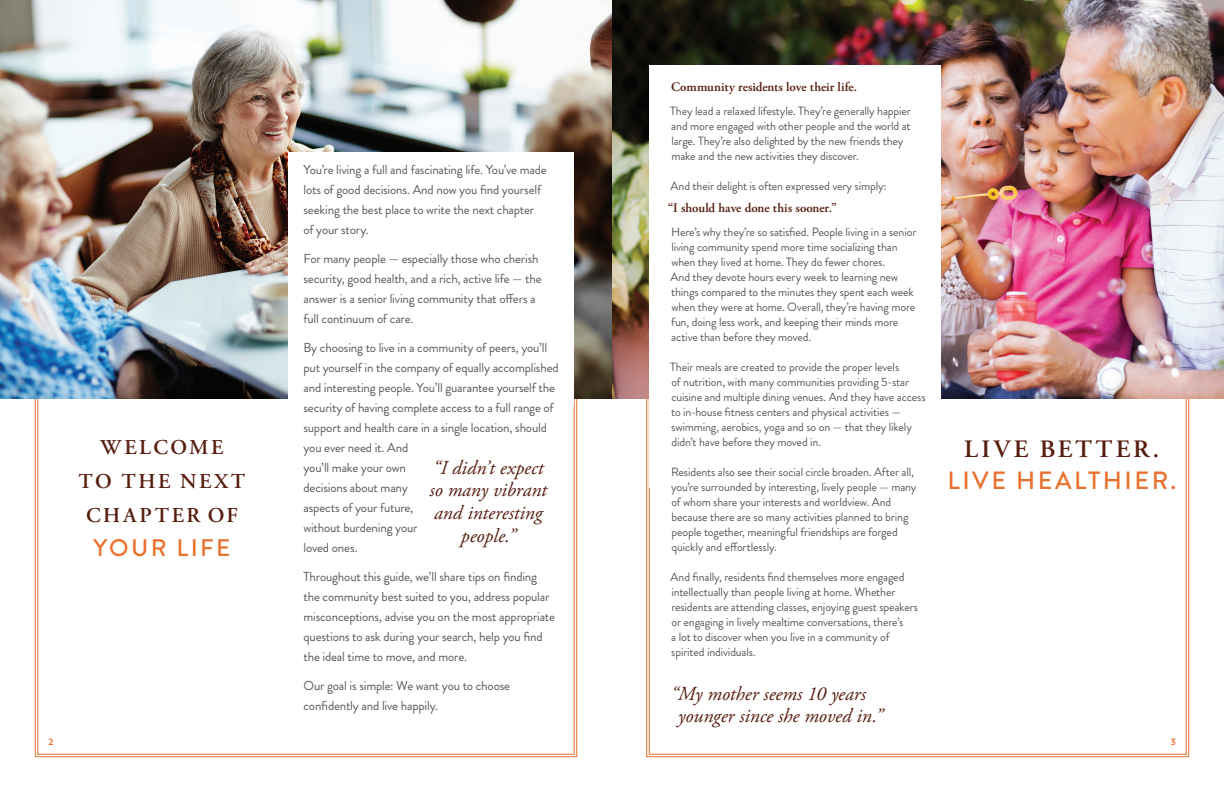
<style>
.page{position:relative;width:1224px;height:792px;background:#fff}
.page>*{position:absolute;margin:0;border:0;box-sizing:border-box;transform-origin:0 0}
.t1{font:500 25px "Brandon Grotesque";letter-spacing:.1em;color:#e9712f}
.Subhead{font:600 25px "Adobe Garamond Pro";letter-spacing:.125em;color:#571e10}
.t2{font:500 24px "Brandon Grotesque";letter-spacing:.1em;color:#e9712f}
.Subhead-2{font:600 21.1px "Adobe Garamond Pro";letter-spacing:.125em;color:#571e10}
.Subhead-3{font:italic 19.8px/22.7px "Adobe Garamond Pro";color:#571e10;text-align:center}
.Subhead-4{font:13px/20px "Brandon Grotesque";letter-spacing:-.015em;color:#57585a}
.Body{font:600 13px "Adobe Garamond Pro";letter-spacing:-.005em;color:#571e10}
.Body-2{font:12px/15px "Brandon Grotesque";letter-spacing:-.015em;color:#57585a}
.Headline{font:700 11px "Verlag";color:#e9712f}
</style>
<div class="page">
<svg style="left:646px;top:399px;width:543px;height:358px"></svg>
<img style="left:0;top:0;width:1224px;height:399px">
<img style="left:35px;top:35px;width:542px;height:722px">
<div style="left:288px;top:152px;width:286px;height:250px;background:#fff"></div>
<div style="left:650px;top:66px;width:291px;height:422px;background:#fff"></div>
<p class="Subhead-2" style="left:101px;top:435px;width:124px">WELCOME</p>
<p class="Subhead-2" style="left:79px;top:469px;width:168px">TO THE NEXT</p>
<p class="Subhead-2" style="left:86px;top:503px;width:153px">CHAPTER OF</p>
<p class="t2" style="left:93px;top:531px;width:139px">YOUR LIFE</p>
<p class="Headline" style="left:49px;top:732px;width:7px">2</p>
<p class="Subhead-4" style="left:304px;top:160px;width:245px">You’re living a full and fascinating life. You’ve made lots of good decisions. And now you find yourself seeking the best place to write the next chapter of your story.</p>
<p class="Subhead-4" style="left:304px;top:249px;width:240px">For many people — especially those who cherish security, good health, and a rich, active life — the answer is a senior living community that offers a full continuum of care.</p>
<p class="Subhead-4" style="left:304px;top:338px;width:257px">By choosing to live in a community of peers, you’ll put yourself in the company of equally accomplished and interesting people. You’ll guarantee yourself the security of having complete access to a full range of support and health care in a single location, should you ever need it. And<br>you’ll make your own<br>decisions about many<br>aspects of your future,<br>without burdening your<br>loved ones.</p>
<p class="Subhead-4" style="left:304px;top:567px;width:253px">Throughout this guide, we’ll share tips on finding the community best suited to you, address popular misconceptions, advise you on the most appropriate questions to ask during your search, help you find the ideal time to move, and more.</p>
<p class="Subhead-4" style="left:304px;top:676px;width:208px">Our goal is simple: We want you to choose confidently and live happily.</p>
<p class="Subhead-3" style="left:430px;top:457px;width:119px">“I didn’t expect so many vibrant and interesting people.”</p>
<p class="Body" style="left:671px;top:79px;width:188px">Community residents love their life.</p>
<p class="Body-2" style="left:670px;top:103px;width:242px">They lead a relaxed lifestyle. They’re generally happier and more engaged with other people and the world at large. They’re also delighted by the new friends they make and the new activities they discover.</p>
<p class="Body-2" style="left:671px;top:178px;width:218px">And their delight is often expressed very simply:</p>
<p class="Body" style="left:668px;top:200px;width:171px">“I should have done this sooner.”</p>
<p class="Body-2" style="left:671px;top:224px;width:247px">Here’s why they’re so satisfied. People living in a senior living community spend more time socializing than when they lived at home. They do fewer chores.<br>And they devote hours every week to learning new things compared to the minutes they spent each week when they were at home. Overall, they’re having more fun, doing less work, and keeping their minds more active than before they moved.</p>
<p class="Body-2" style="left:670px;top:359px;width:257px">Their meals are created to provide the proper levels<br>of nutrition, with many communities providing 5-star cuisine and multiple dining venues. And they have access to in-house fitness centers and physical activities — swimming, aerobics, yoga and so on — that they likely didn’t have before they moved in.</p>
<p class="Body-2" style="left:671px;top:464px;width:247px">Residents also see their social circle broaden. After all, you’re surrounded by interesting, lively people — many of whom share your interests and worldview. And because there are so many activities planned to bring people together, meaningful friendships are forged quickly and effortlessly.</p>
<p class="Body-2" style="left:671px;top:569px;width:249px">And finally, residents find themselves more engaged intellectually than people living at home. Whether residents are attending classes, enjoying guest speakers or engaging in lively mealtime conversations, there’s</p>
<p class="Body-2" style="left:671px;top:629px;width:220px">a lot to discover when you live in a community of</p>
<p class="Body-2" style="left:671px;top:644px;width:86px">spirited individuals.</p>
<p class="Subhead-3" style="left:678px;top:683px;width:206px;text-align:left;text-indent:-7px">“My mother seems 10 years younger since she moved in.”</p>
<p class="Subhead" style="left:964px;top:434px;width:196px">LIVE BETTER.</p>
<p class="t1" style="left:947px;top:463px;width:230px">LIVE HEALTHIER.</p>
<p class="Headline" style="left:1171px;top:732px;width:7px">3</p>
</div>
